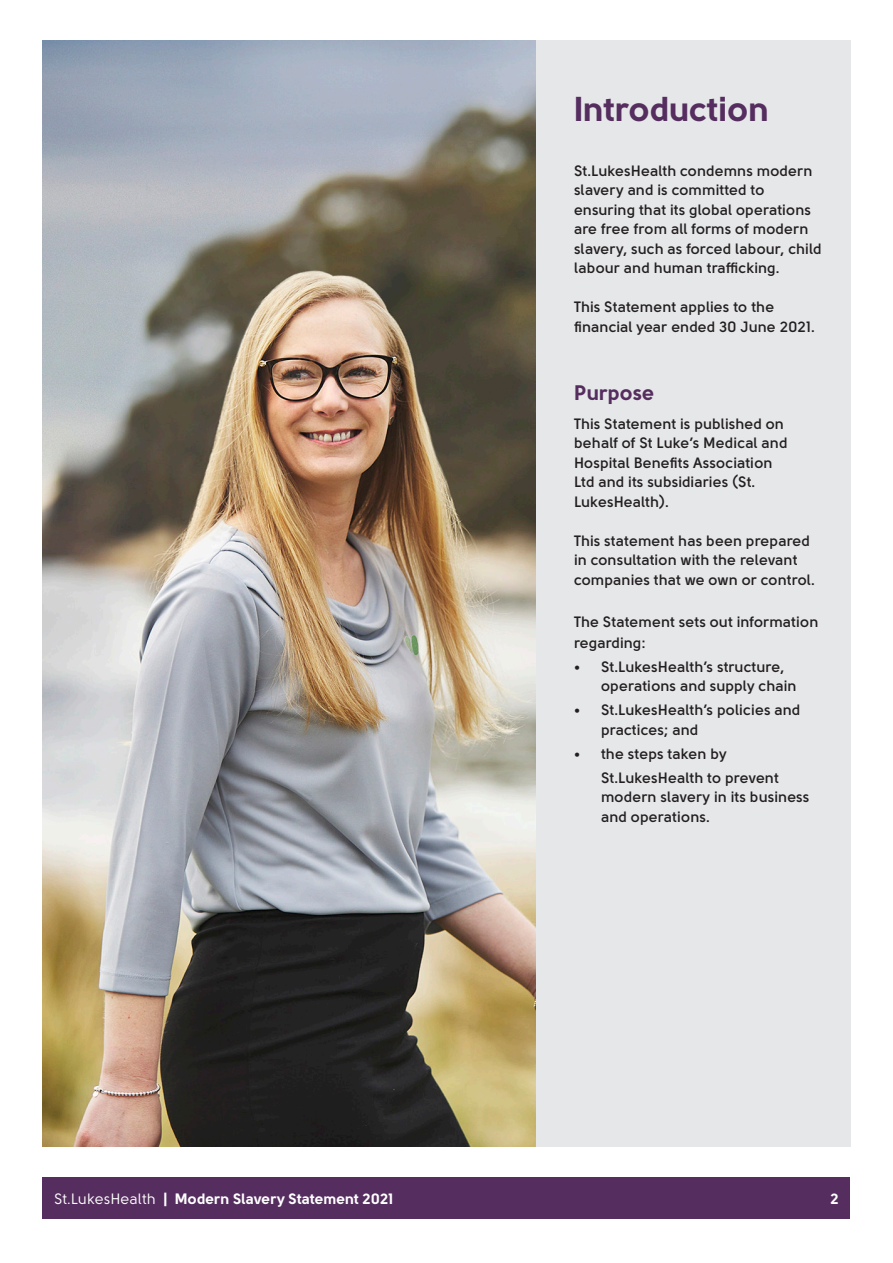
<style>
.page{position:relative;width:893px;height:1263px;background:#fff}
.page>*{position:absolute;margin:0;border:0;box-sizing:border-box;transform-origin:0 0}
.t1{font:700 34.5px "Solomon Sans";color:#552d5f}
.t2{font:700 21px "Solomon Sans";color:#552d5f}
.t3{font:600 15px/19.5px "Solomon Sans";color:#231f20}
.t4{font:700 15px "Solomon Sans";color:#fff}
.s1{font-weight:400}
</style>
<div class="page">
<img style="left:43px;top:40px;width:493px;height:1106px">
<div style="left:536px;top:40px;width:314px;height:1106px;background:#e6e7e9"></div>
<div style="left:43px;top:1178px;width:807px;height:41px;background:#552d5f"></div>
<p class="t1" style="left:574px;top:89px;width:197px">Introduction</p>
<p class="t3" style="left:574px;top:161px;width:249px">St.LukesHealth condemns modern slavery and is committed to ensuring that its global operations are free from all forms of modern slavery, such as forced labour, child labour and human trafficking.</p>
<p class="t3" style="left:574px;top:297px;width:242px">This Statement applies to the financial year ended 30 June 2021.</p>
<p class="t2" style="left:574px;top:381px;width:82px">Purpose</p>
<p class="t3" style="left:574px;top:414px;width:215px">This Statement is published on behalf of St Luke’s Medical and<br>Hospital Benefits Association<br>Ltd and its subsidiaries (St.<br>LukesHealth).</p>
<p class="t3" style="left:574px;top:531px;width:242px">This statement has been prepared in consultation with the relevant companies that we own or control.</p>
<p class="t3" style="left:574px;top:611px;width:246px;line-height:21px">The Statement sets out information regarding:</p>
<p class="t3" style="left:601px;top:657px;width:197px;text-indent:-27px">• St.LukesHealth’s structure, operations and supply chain</p>
<p class="t3" style="left:601px;top:700px;width:201px;text-indent:-27px">• St.LukesHealth’s policies and practices; and</p>
<p class="t3" style="left:601px;top:742px;width:179px;line-height:24px;text-indent:-27px">• the steps taken by<br>St.LukesHealth to prevent</p>
<p class="t3" style="left:601px;top:787px;width:210px">modern slavery in its business and operations.</p>
<p class="t4" style="left:54px;top:1190px;width:341px"><span class="s1">St.LukesHealth</span> | Modern Slavery Statement 2021</p>
<p class="t4" style="left:831px;top:1190px;width:10px">2</p>
</div>
